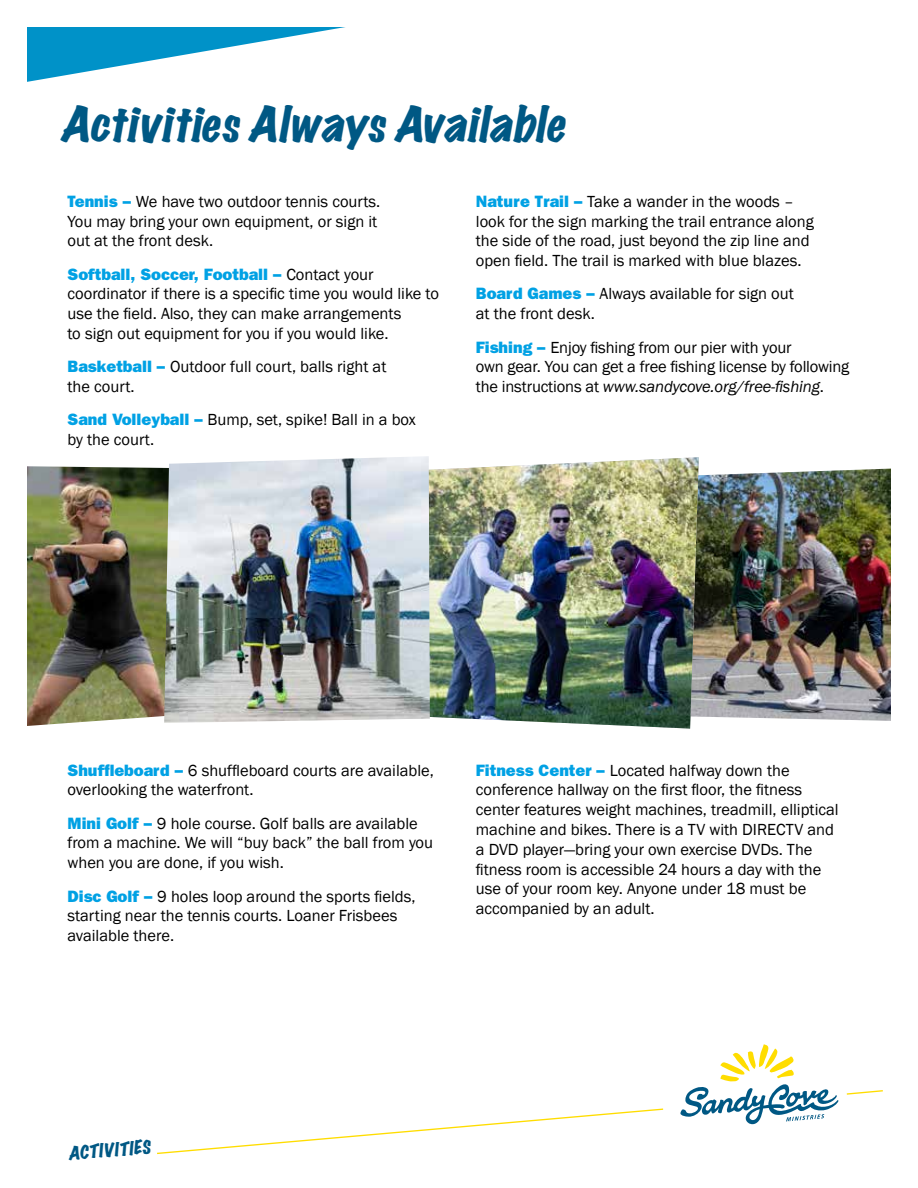
<style>
.page{position:relative;width:918px;height:1188px;background:#fff}
.page>*{position:absolute;margin:0;border:0;box-sizing:border-box;transform-origin:0 0}
.t1{font:italic expanded 44.1px "Marker Felt";color:#005884}
.t2{font:italic expanded 16.8px "Marker Felt";color:#005884}
.t3{font:16.5px/19.8px "Franklin Gothic";color:#000}
.s1{font-weight:800;color:#00a1e4}
.s2{font-style:italic}
</style>
<div class="page">
<svg style="left:27px;top:27px;width:318px;height:55px"></svg>
<img style="left:27px;top:466px;width:137px;height:260px">
<img style="left:699px;top:468px;width:192px;height:253px">
<img style="left:430px;top:457px;width:269px;height:272px">
<img style="left:164px;top:456px;width:266px;height:267px">
<svg style="left:157px;top:1108px;width:507px;height:47px"></svg>
<svg style="left:680px;top:1044px;width:158px;height:81px"></svg>
<svg style="left:846px;top:1090px;width:37px;height:5px"></svg>
<h1 class="t1" style="left:60px;top:89px;width:518px">ActivitiesAlwaysAvailable</h1>
<p class="t3" style="left:68px;top:192px;width:314px"><span class="s1">Tennis –</span> We have two outdoor tennis courts.<br>You may bring your own equipment, or sign it out at the front desk.</p>
<p class="t3" style="left:68px;top:265px;width:373px"><span class="s1">Softball, Soccer, Football –</span> Contact your coordinator if there is a specific time you would like to use the field. Also, they can make arrangements<br>to sign out equipment for you if you would like.</p>
<p class="t3" style="left:68px;top:357px;width:320px"><span class="s1">Basketball –</span> Outdoor full court, balls right at the court.</p>
<p class="t3" style="left:68px;top:410px;width:350px"><span class="s1">Sand Volleyball –</span> Bump, set, spike! Ball in a box by the court.</p>
<p class="t3" style="left:476px;top:192px;width:340px"><span class="s1">Nature Trail –</span> Take a wander in the woods – look for the sign marking the trail entrance along the side of the road, just beyond the zip line and open field. The trail is marked with blue blazes.</p>
<p class="t3" style="left:476px;top:284px;width:320px"><span class="s1">Board Games –</span> Always available for sign out at the front desk.</p>
<p class="t3" style="left:476px;top:338px;width:375px"><span class="s1">Fishing –</span> Enjoy fishing from our pier with your<br>own gear. You can get a free fishing license by following the instructions at <span class="s2">www.sandycove.org/free-fishing</span>.</p>
<p class="t3" style="left:68px;top:761px;width:368px"><span class="s1">Shuffleboard –</span> 6 shuffleboard courts are available, overlooking the waterfront.</p>
<p class="t3" style="left:68px;top:814px;width:367px"><span class="s1">Mini Golf –</span> 9 hole course. Golf balls are available from a machine. We will “buy back” the ball from you when you are done, if you wish.</p>
<p class="t3" style="left:68px;top:887px;width:350px"><span class="s1">Disc Golf –</span> 9 holes loop around the sports fields, starting near the tennis courts. Loaner Frisbees available there.</p>
<p class="t3" style="left:476px;top:761px;width:364px"><span class="s1">Fitness Center –</span> Located halfway down the conference hallway on the first floor, the fitness center features weight machines, treadmill, elliptical machine and bikes. There is a TV with DIRECTV and a DVD player—bring your own exercise DVDs. The fitness room is accessible 24 hours a day with the use of your room key. Anyone under 18 must be accompanied by an adult.</p>
<p class="t2" style="left:67px;top:1140px;width:84px;rotate:-5deg">ACTIVITIES</p>
</div>
